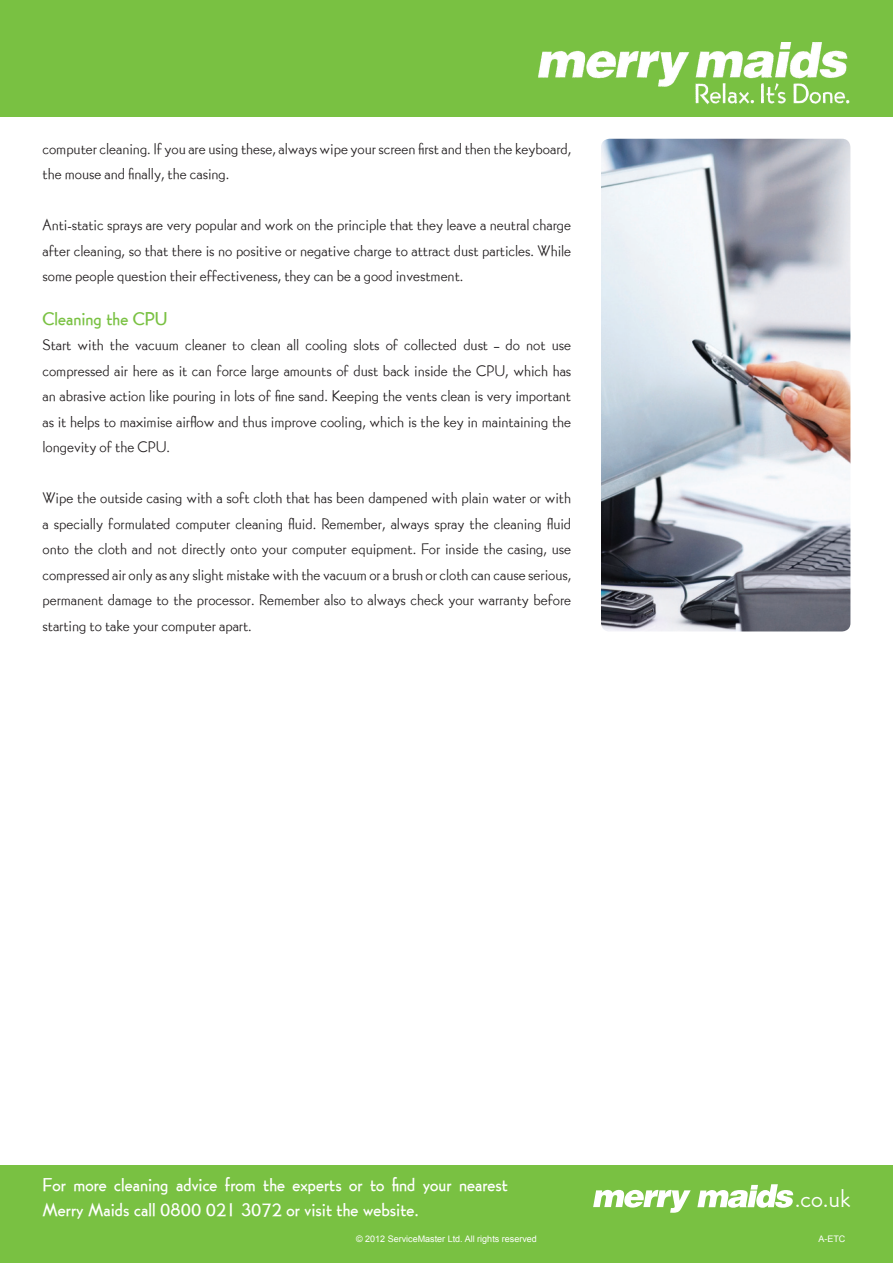
<style>
.page{position:relative;width:893px;height:1263px;background:#fff}
.page>*{position:absolute;margin:0;border:0;box-sizing:border-box;transform-origin:0 0}
.t1{font:24.6px "Bernhard Gothic SG Book";color:#fff}
.t2{font:18px/25.5px "Bernhard Gothic SG Medium";color:#fff}
.t3{font:18px "Bernhard Gothic SG Medium";color:#79c142}
.t4{font:15px/25.5px "Bernhard Gothic SG Book";color:#231f20;text-align:justify}
.t5{font:9px "Arial";color:#fff}
</style>
<div class="page">
<div style="left:0;top:0;width:893px;height:117px;background:#79c142"></div>
<img style="left:538px;top:43px;width:312px;height:62px">
<div style="left:0;top:1165px;width:893px;height:98px;background:#79c142"></div>
<svg style="left:593px;top:1190px;width:98px;height:23px"></svg>
<svg style="left:697px;top:1184px;width:97px;height:24px"></svg>
<img style="left:601px;top:139px;width:249px;height:492px">
<p class="t4" style="left:43px;top:136px;width:530px">computer cleaning. If you are using these, always wipe your screen first and then the keyboard, the mouse and finally, the casing.</p>
<p class="t4" style="left:43px;top:212px;width:530px">Anti-static sprays are very popular and work on the principle that they leave a neutral charge after cleaning, so that there is no positive or negative charge to attract dust particles. While some people question their effectiveness, they can be a good investment.</p>
<p class="t3" style="left:43px;top:306px;width:127px">Cleaning the CPU</p>
<p class="t4" style="left:43px;top:332px;width:530px">Start with the vacuum cleaner to clean all cooling slots of collected dust – do not use compressed air here as it can force large amounts of dust back inside the CPU, which has an abrasive action like pouring in lots of fine sand. Keeping the vents clean is very important as it helps to maximise airflow and thus improve cooling, which is the key in maintaining the longevity of the CPU.</p>
<p class="t4" style="left:43px;top:485px;width:530px">Wipe the outside casing with a soft cloth that has been dampened with plain water or with a specially formulated computer cleaning fluid. Remember, always spray the cleaning fluid onto the cloth and not directly onto your computer equipment. For inside the casing, use compressed air only as any slight mistake with the vacuum or a brush or cloth can cause serious, permanent damage to the processor. Remember also to always check your warranty before starting to take your computer apart.</p>
<p class="t2" style="left:43px;top:1171px;width:467px">For more cleaning advice from the experts or to find your nearest<br>Merry Maids call 0800 021 3072 or visit the website.</p>
<p class="t1" style="left:795px;top:1183px;width:57px">.co.uk</p>
<p class="t5" style="left:356px;top:1233px;width:182px">© 2012 ServiceMaster Ltd. All rights reserved</p>
<p class="t5" style="left:818px;top:1233px;width:28px">A-ETC</p>
</div>
